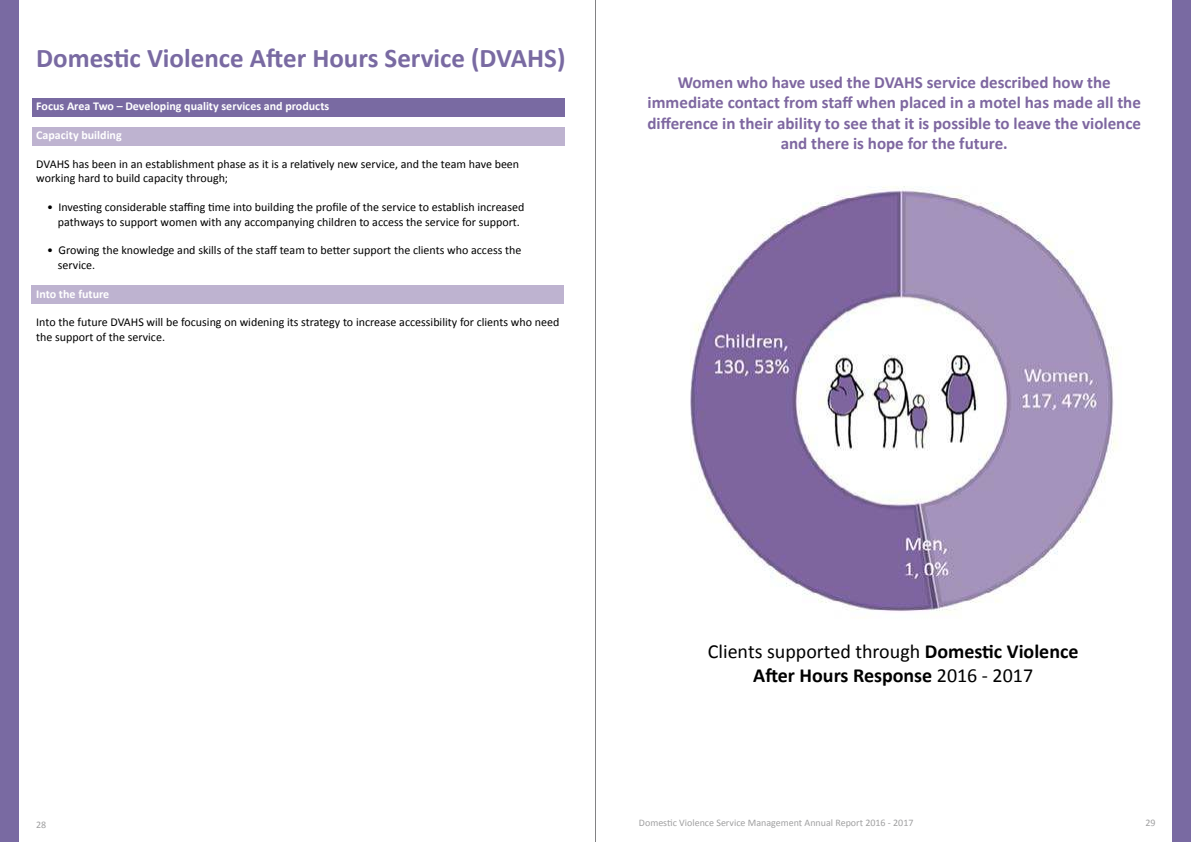
<style>
.page{position:relative;width:1191px;height:842px;background:#fff}
.page>*{position:absolute;margin:0;border:0;box-sizing:border-box;transform-origin:0 0}
.t1{font:700 27px "Calibri";color:#796aa2}
.t2{font:700 20px/24px "Calibri";color:#000;text-align:center}
.t3{font:700 17px/20.4px "Calibri";color:#7e67a0;text-align:center}
.t4{font:12px/14.4px "Calibri";color:#000}
.t5{font:700 12px "Calibri";color:#fff}
.t6{font:10px "Calibri";color:#a0a0a1}
.s1{font-weight:400}
</style>
<div class="page">
<div style="left:0;top:0;width:18px;height:842px;background:#796aa2"></div>
<div style="left:1173px;top:0;width:18px;height:842px;background:#796aa2"></div>
<div style="left:32px;top:98px;width:533px;height:19px;background:#796aa2"></div>
<div style="left:32px;top:127px;width:532px;height:19px;background:#beb3d0"></div>
<div style="left:32px;top:285px;width:532px;height:18px;background:#beb3d0"></div>
<img style="left:690px;top:186px;width:428px;height:427px">
<hr style="left:595px;top:0;width:1px;height:842px;background:#828284">
<h1 class="t1" style="left:36px;top:40px;width:531px">Domestic Violence After Hours Service (DVAHS)</h1>
<p class="t5" style="left:36px;top:99px;width:294px">Focus Area Two – Developing quality services and products</p>
<p class="t5" style="left:36px;top:128px;width:87px">Capacity building</p>
<p class="t4" style="left:36px;top:157px;width:484px">DVAHS has been in an establishment phase as it is a relatively new service, and the team have been working hard to build capacity through;</p>
<p class="t4" style="left:47px;top:200px;width:479px;text-align:center">• Investing considerable staffing time into building the profile of the service to establish increased pathways to support women with any accompanying children to access the service for support.</p>
<p class="t4" style="left:58px;top:243px;width:465px;text-indent:-11px">• Growing the knowledge and skills of the staff team to better support the clients who access the service.</p>
<p class="t5" style="left:36px;top:286px;width:75px">Into the future</p>
<p class="t4" style="left:36px;top:315px;width:524px">Into the future DVAHS will be focusing on widening its strategy to increase accessibility for clients who need the support of the service.</p>
<h3 class="t3" style="left:647px;top:72px;width:495px">Women who have used the DVAHS service described how the immediate contact from staff when placed in a motel has made all the difference in their ability to see that it is possible to leave the violence and there is hope for the future.</h3>
<h2 class="t2" style="left:708px;top:640px;width:372px"><span class="s1">Clients supported through</span> Domestic Violence<br>After Hours Response <span class="s1">2016 - 2017</span></h2>
<p class="t6" style="left:36px;top:818px;width:12px">28</p>
<p class="t6" style="left:639px;top:817px;width:276px">Domestic Violence Service Management Annual Report 2016 - 2017</p>
<p class="t6" style="left:1145px;top:817px;width:12px">29</p>
</div>
